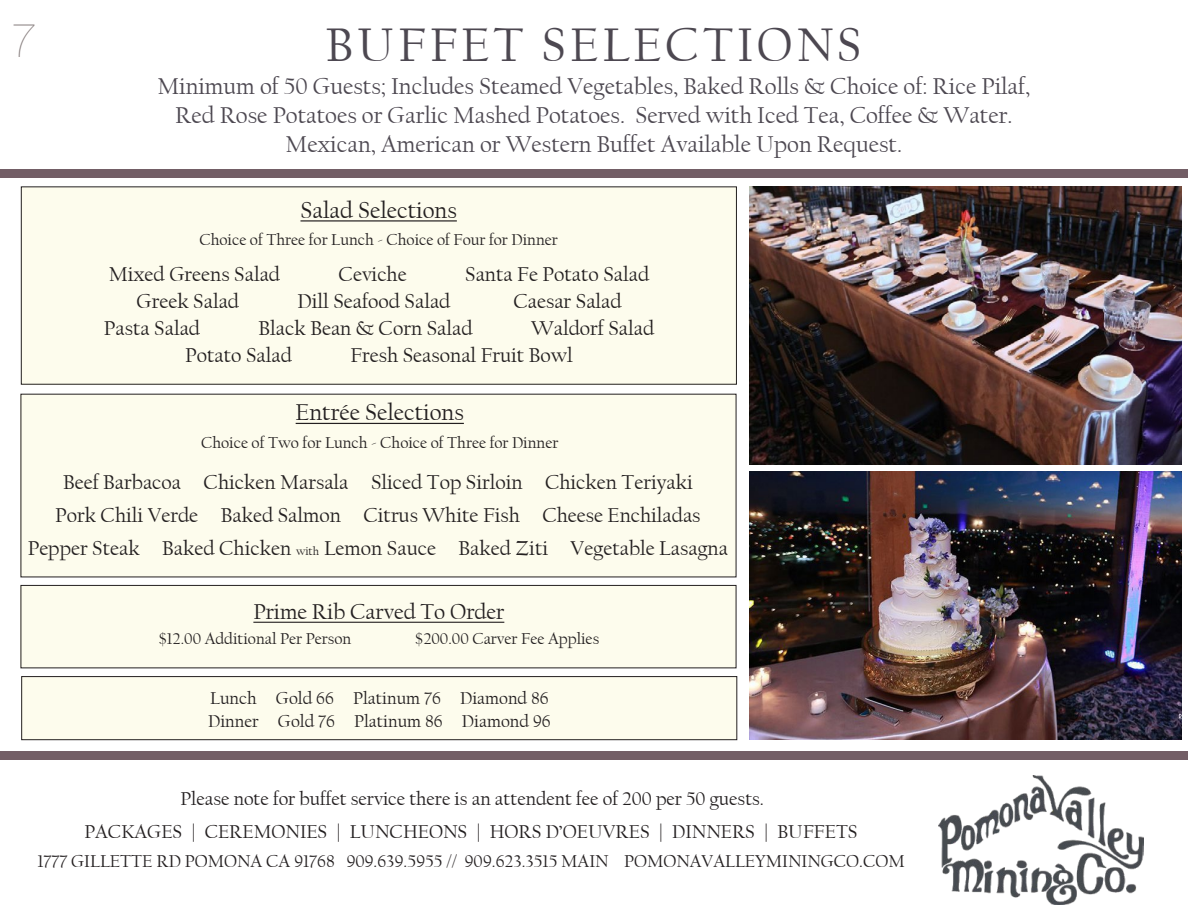
<style>
.page{position:relative;width:1188px;height:918px;background:#fff}
.page>*{position:absolute;margin:0;border:0;box-sizing:border-box;transform-origin:0 0}
.t1{font:49.5px "Californian FB";letter-spacing:.075em;color:#4d4851}
.t2{font:200 48px "Helvetica Neue";color:#887f7f}
.t3{font:24px/28.8px "Californian FB";color:#4d4851;text-align:center}
.t4{font:24px "Californian FB";color:#231f20}
.t5{font:22.5px "Californian FB";color:#231f20}
.t6{font:21px/33px "Californian FB";color:#231f20;text-align:center}
.t7{font:19.5px/32.8px "Californian FB";color:#231f20;text-align:center}
.t8{font:18px "Californian FB";color:#231f20}
.t9{font:16.5px "Californian FB";color:#231f20}
.s1{font-size:12px}
</style>
<div class="page">
<div style="left:22px;top:677px;width:715px;height:63px;background:#fdfced"></div>
<div style="left:21px;top:676px;width:716px;height:64px;border:1px solid #231f20"></div>
<div style="left:21px;top:585px;width:715px;height:83px;background:#fdfced"></div>
<div style="left:21px;top:585px;width:715px;height:83px;border:1px solid #231f20"></div>
<div style="left:21px;top:394px;width:715px;height:183px;background:#fdfced"></div>
<div style="left:0;top:169px;width:1188px;height:9px;background:#735e66"></div>
<div style="left:0;top:751px;width:1188px;height:9px;background:#735e66"></div>
<div style="left:21px;top:187px;width:715px;height:197px;background:#fdfced"></div>
<hr style="left:300px;top:220px;width:157px;height:2px;background:#231f20">
<hr style="left:296px;top:423px;width:168px;height:1px;background:#231f20">
<img style="left:750px;top:471px;width:432px;height:269px">
<hr style="left:253px;top:622px;width:251px;height:1px;background:#231f20">
<img style="left:750px;top:187px;width:432px;height:278px">
<img style="left:938px;top:776px;width:206px;height:128px">
<h2 class="t2" style="left:11px;top:3px;width:28px">7</h2>
<h1 class="t1" style="left:326px;top:17px;width:537px">BUFFET SELECTIONS</h1>
<p class="t3" style="left:157px;top:73px;width:874px">Minimum of 50 Guests; Includes Steamed Vegetables, Baked Rolls &amp; Choice of: Rice Pilaf,<br>Red Rose Potatoes or Garlic Mashed Potatoes. Served with Iced Tea, Coffee &amp; Water.<br>Mexican, American or Western Buffet Available Upon Request.</p>
<p class="t4" style="left:300px;top:197px;width:158px">Salad Selections</p>
<p class="t9" style="left:199px;top:231px;width:360px">Choice of Three for Lunch - Choice of Four for Dinner</p>
<p class="t6" style="left:109px;top:258px;width:173px">Mixed Greens Salad</p>
<p class="t6" style="left:339px;top:258px;width:70px">Ceviche</p>
<p class="t6" style="left:465px;top:258px;width:186px">Santa Fe Potato Salad</p>
<p class="t6" style="left:136px;top:285px;width:104px">Greek Salad</p>
<p class="t6" style="left:298px;top:285px;width:154px">Dill Seafood Salad</p>
<p class="t6" style="left:513px;top:285px;width:110px">Caesar Salad</p>
<p class="t6" style="left:104px;top:312px;width:98px">Pasta Salad</p>
<p class="t6" style="left:259px;top:312px;width:216px">Black Bean &amp; Corn Salad</p>
<p class="t6" style="left:531px;top:312px;width:125px">Waldorf Salad</p>
<p class="t6" style="left:185px;top:339px;width:108px">Potato Salad</p>
<p class="t6" style="left:350px;top:339px;width:224px">Fresh Seasonal Fruit Bowl</p>
<p class="t4" style="left:296px;top:399px;width:170px">Entrée Selections</p>
<p class="t9" style="left:201px;top:433px;width:359px">Choice of Two for Lunch - Choice of Three for Dinner</p>
<p class="t6" style="left:28px;top:466px;width:702px">Beef Barbacoa Chicken Marsala Sliced Top Sirloin Chicken Teriyaki<br>Pork Chili Verde Baked Salmon Citrus White Fish Cheese Enchiladas<br>Pepper Steak Baked Chicken <span class="s1">with</span> Lemon Sauce Baked Ziti Vegetable Lasagna</p>
<p class="t5" style="left:253px;top:600px;width:252px">Prime Rib Carved To Order</p>
<p class="t9" style="left:159px;top:629px;width:194px">$12.00 Additional Per Person</p>
<p class="t9" style="left:415px;top:629px;width:186px">$200.00 Carver Fee Applies</p>
<p class="t8" style="left:210px;top:688px;width:340px">Lunch Gold 66 Platinum 76 Diamond 86</p>
<p class="t8" style="left:208px;top:711px;width:344px">Dinner Gold 76 Platinum 86 Diamond 96</p>
<p class="t7" style="left:84px;top:783px;width:775px">Please note for buffet service there is an attendent fee of 200 per 50 guests.<br>PACKAGES | CEREMONIES | LUNCHEONS | HORS D’OEUVRES | DINNERS | BUFFETS</p>
<p class="t8" style="left:37px;top:851px;width:869px">1777 GILLETTE RD POMONA CA 91768 909.639.5955 // 909.623.3515 MAIN POMONAVALLEYMININGCO.COM</p>
</div>
